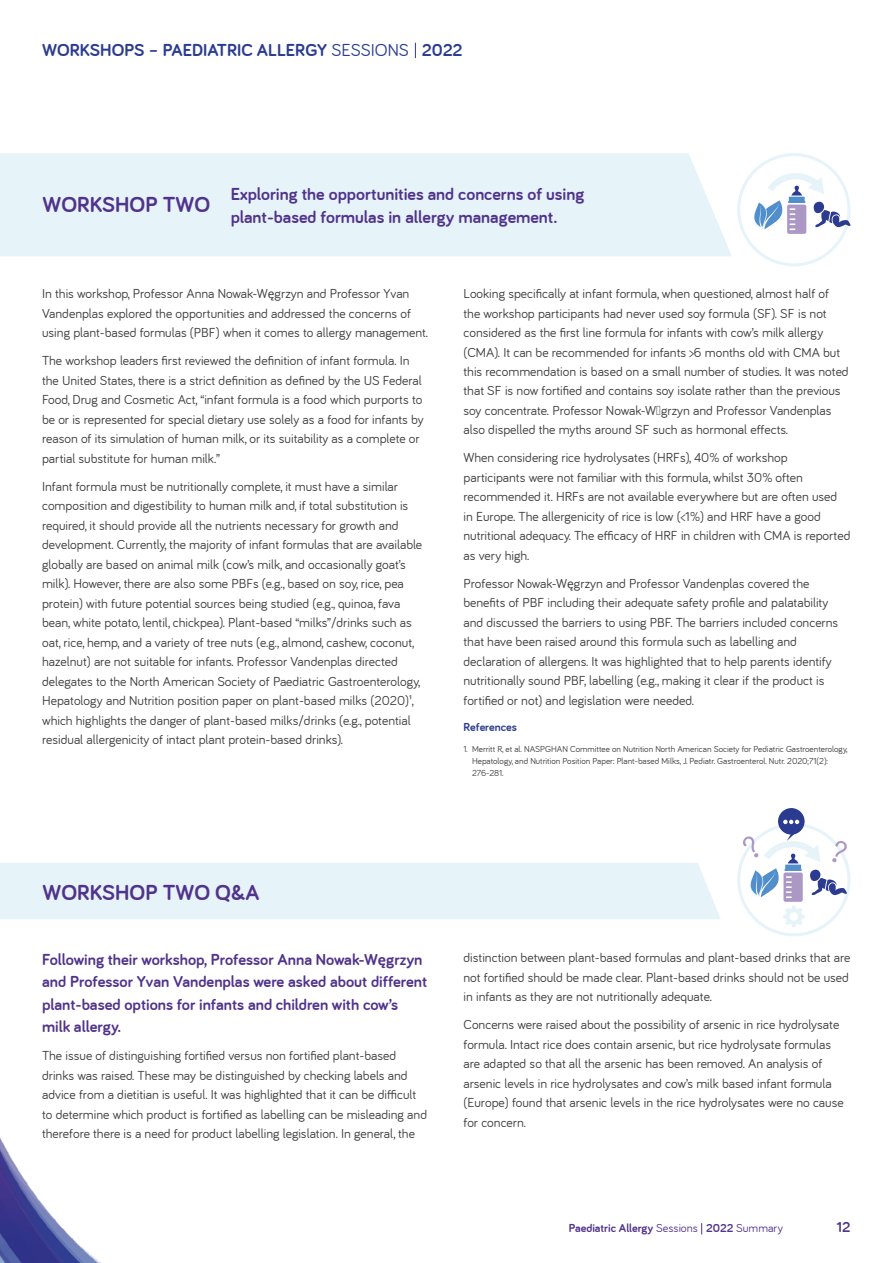
<style>
.page{position:relative;width:893px;height:1263px;background:#fff}
.page>*{position:absolute;margin:0;border:0;box-sizing:border-box;transform-origin:0 0}
.t1{font:700 22.5px "Bariol";color:#51338b}
.t2{font:700 18px/22.5px "Bariol";color:#51338b}
.t3{font:700 18px "Bariol";color:#2b3c90}
.t4{font:700 16.5px/22.5px "Bariol";color:#51338b}
.t5{font:700 15px "Bariol";color:#51338b}
.t6{font:13.5px/19.5px "Bariol";color:#3c3c3c}
.t7{font:700 12px "Bariol";color:#51338b}
.t8{font:700 12px "Bariol";color:#2b3c90}
.t9{font:9px/12px "Bariol";color:#3c3c3c}
.s1{font-weight:400}
.s2{font-family:"Calibri"}
</style>
<div class="page">
<img style="left:0;top:1137px;width:101px;height:126px">
<div style="left:0;top:153px;width:732px;height:103px;background:#e6f4f9"></div>
<div style="left:0;top:863px;width:721px;height:56px;background:#e6f4f9"></div>
<svg style="left:415px;top:43px;width:1px;height:15px"></svg>
<div style="left:737px;top:153px;width:113px;height:113px;border:3px solid #e6f4f9;border-radius:50%"></div>
<div style="left:737px;top:823px;width:113px;height:113px;border:3px solid #e6f4f9;border-radius:50%"></div>
<svg style="left:753px;top:173px;width:98px;height:61px"></svg>
<div style="left:778px;top:808px;width:27px;height:27px;background:#2b3c90;border-radius:50%"></div>
<svg style="left:783px;top:820px;width:16px;height:4px"></svg>
<svg style="left:742px;top:832px;width:106px;height:95px"></svg>
<h2 class="t3" style="left:42px;top:40px;width:422px">WORKSHOPS – PAEDIATRIC ALLERGY <span class="s1">SESSIONS</span> 2022</h2>
<h1 class="t1" style="left:43px;top:191px;width:169px">WORKSHOP TWO</h1>
<h2 class="t2" style="left:231px;top:183px;width:355px">Exploring the opportunities and concerns of using plant-based formulas in allergy management.</h2>
<p class="t6" style="left:42px;top:284px;width:387px">In this workshop, Professor Anna Nowak-W<span class="s2">ę</span>grzyn and Professor Yvan<br>Vandenplas explored the opportunities and addressed the concerns of using plant-based formulas (PBF) when it comes to allergy management.</p>
<p class="t6" style="left:42px;top:351px;width:383px">The workshop leaders first reviewed the definition of infant formula. In the United States, there is a strict definition as defined by the US Federal Food, Drug and Cosmetic Act, “infant formula is a food which purports to be or is represented for special dietary use solely as a food for infants by reason of its simulation of human milk, or its suitability as a complete or partial substitute for human milk.”</p>
<p class="t6" style="left:42px;top:476px;width:382px">Infant formula must be nutritionally complete, it must have a similar composition and digestibility to human milk and, if total substitution is required, it should provide all the nutrients necessary for growth and development. Currently, the majority of infant formulas that are available globally are based on animal milk (cow’s milk, and occasionally goat’s milk). However, there are also some PBFs (e.g., based on soy, rice, pea protein) with future potential sources being studied (e.g., quinoa, fava bean, white potato, lentil, chickpea). Plant-based “milks”/drinks such as oat, rice, hemp, and a variety of tree nuts (e.g., almond, cashew, coconut, hazelnut) are not suitable for infants. Professor Vandenplas directed delegates to the North American Society of Paediatric Gastroenterology, Hepatology and Nutrition position paper on plant-based milks (2020)¹, which highlights the danger of plant-based milks/drinks (e.g., potential residual allergenicity of intact plant protein-based drinks).</p>
<p class="t6" style="left:463px;top:284px;width:387px">Looking specifically at infant formula, when questioned, almost half of the workshop participants had never used soy formula (SF). SF is not considered as the first line formula for infants with cow’s milk allergy (CMA). It can be recommended for infants &gt;6 months old with CMA but this recommendation is based on a small number of studies. It was noted that SF is now fortified and contains soy isolate rather than the previous soy concentrate. Professor Nowak-Węgrzyn and Professor Vandenplas also dispelled the myths around SF such as hormonal effects.</p>
<p class="t6" style="left:463px;top:448px;width:388px">When considering rice hydrolysates (HRFs), 40% of workshop participants were not familiar with this formula, whilst 30% often recommended it. HRFs are not available everywhere but are often used<br>in Europe. The allergenicity of rice is low (&lt;1%) and HRF have a good nutritional adequacy. The efficacy of HRF in children with CMA is reported as very high.</p>
<p class="t6" style="left:463px;top:574px;width:376px">Professor Nowak-W<span class="s2">ę</span>grzyn and Professor Vandenplas covered the benefits of PBF including their adequate safety profile and palatability and discussed the barriers to using PBF. The barriers included concerns that have been raised around this formula such as labelling and declaration of allergens. It was highlighted that to help parents identify nutritionally sound PBF, labelling (e.g., making it clear if the product is fortified or not) and legislation were needed.</p>
<p class="t8" style="left:463px;top:720px;width:55px">References</p>
<p class="t9" style="left:472px;top:743px;width:377px;text-indent:-9px">1. Merritt R, et al. NASPGHAN Committee on Nutrition North American Society for Pediatric Gastroenterology,<br>Hepatology, and Nutrition Position Paper: Plant-based Milks, J. Pediatr. Gastroenterol. Nutr. 2020;71(2):<br>276-281.</p>
<h1 class="t1" style="left:43px;top:879px;width:218px">WORKSHOP TWO Q&amp;A</h1>
<p class="t4" style="left:42px;top:948px;width:387px">Following their workshop, Professor Anna Nowak-W<span class="s2">ę</span>grzyn and Professor Yvan Vandenplas were asked about different plant-based options for infants and children with cow’s milk allergy.</p>
<p class="t6" style="left:42px;top:1046px;width:386px">The issue of distinguishing fortified versus non fortified plant-based drinks was raised. These may be distinguished by checking labels and advice from a dietitian is useful. It was highlighted that it can be difficult to determine which product is fortified as labelling can be misleading and therefore there is a need for product labelling legislation. In general, the</p>
<p class="t6" style="left:463px;top:948px;width:388px;text-align:justify">distinction between plant-based formulas and plant-based drinks that are not fortified should be made clear. Plant-based drinks should not be used in infants as they are not nutritionally adequate.</p>
<p class="t6" style="left:463px;top:1015px;width:382px">Concerns were raised about the possibility of arsenic in rice hydrolysate formula. Intact rice does contain arsenic, but rice hydrolysate formulas are adapted so that all the arsenic has been removed. An analysis of arsenic levels in rice hydrolysates and cow’s milk based infant formula (Europe) found that arsenic levels in the rice hydrolysates were no cause for concern.</p>
<p class="t7" style="left:569px;top:1222px;width:216px">Paediatric Allergy <span class="s1">Sessions</span> 2022 <span class="s1">Summary</span></p>
<p class="t5" style="left:837px;top:1219px;width:15px">12</p>
</div>
